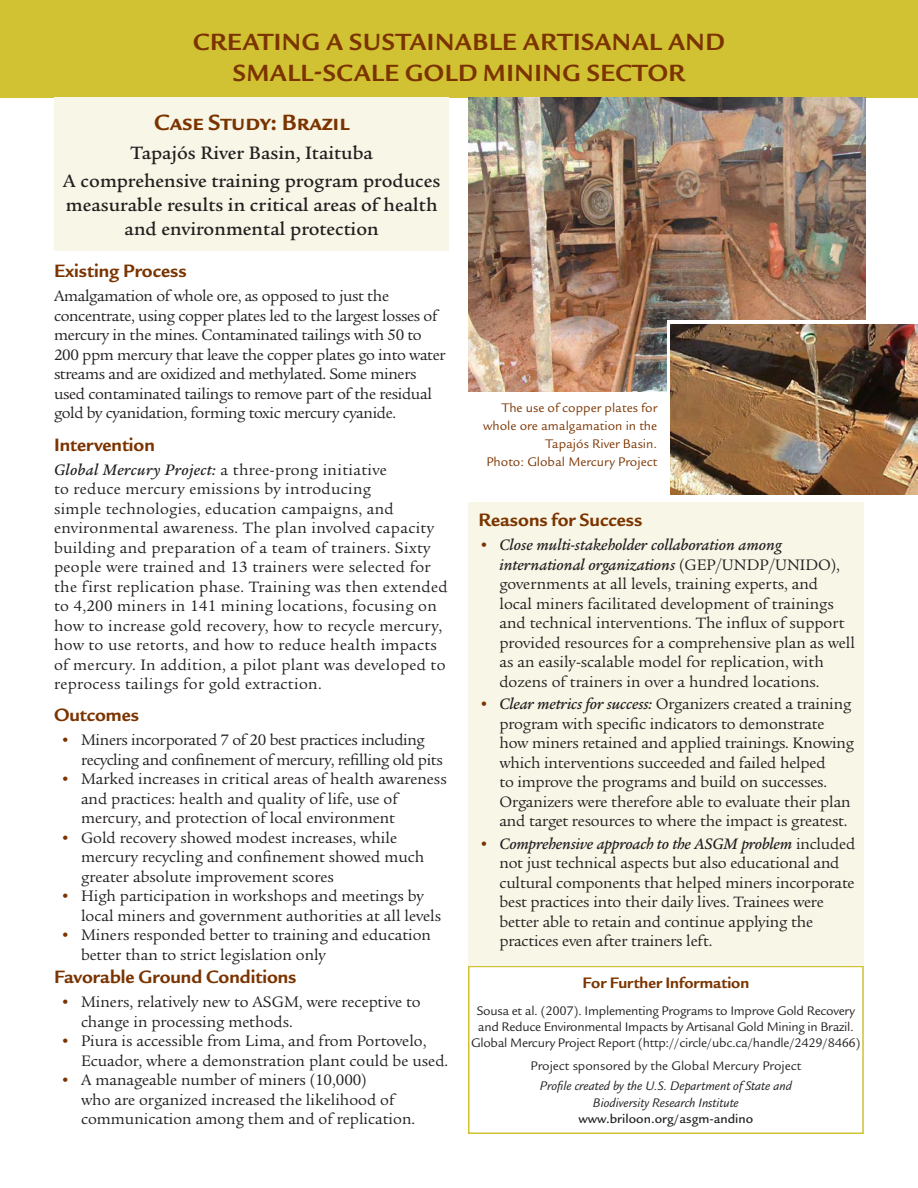
<style>
.page{position:relative;width:918px;height:1188px;background:#fff}
.page>*{position:absolute;margin:0;border:0;box-sizing:border-box;transform-origin:0 0}
.Heading{font:700 25.5px/30.6px "Legacy Sans ITC Std";letter-spacing:.02em;color:#7b3400;text-align:center}
.Subhead_B{font:700 24px "Legacy Sans ITC Std";color:#7b3400}
.Subhead_B-2{font:500 19.5px/24px "Legacy Serif ITC Std";color:#231f20;text-align:center}
.Subhead_C{font:700 19.5px "Legacy Sans ITC Std";color:#7b3400}
.Text{font:16.5px/19.5px "Legacy Serif ITC Std";color:#231f20}
.Text-2{font:16.5px/19.5px "Legacy Serif ITC Std";letter-spacing:.02em;color:#231f20}
.Text-3{font:16.5px/19.5px "Legacy Serif ITC Std";letter-spacing:-.02em;color:#231f20}
.Subhead_C-2{font:700 16.5px "Legacy Sans ITC Std";color:#7b3400}
.t1{font:13.5px/16.2px "Legacy Sans ITC Std";letter-spacing:-.02em;color:#231f20;text-align:center}
.t2{font:13.5px/18px "Legacy Sans ITC Std";color:#7b3400;text-align:right}
.t3{font:italic 13.5px/16.2px "Legacy Sans ITC Std";color:#231f20;text-align:center}
.t4{font:13.5px "Legacy Sans ITC Std";color:#231f20}
.t5{font:500 13.5px "Legacy Sans ITC Std";color:#231f20}
.s1{font-weight:500;font-style:italic}
.s2{color:#7b3400}
.s3{font-weight:500;font-style:italic;color:#7b3400}
</style>
<div class="page">
<div style="left:468px;top:966px;width:396px;height:168px;border:2px solid #d0c233"></div>
<div style="left:0;top:0;width:918px;height:98px;background:#d0c233"></div>
<div style="left:55px;top:98px;width:394px;height:153px;background:#f7f6e7"></div>
<div style="left:468px;top:502px;width:396px;height:464px;background:#f7f6e7"></div>
<img style="left:468px;top:98px;width:397px;height:294px">
<div style="left:667px;top:321px;width:213px;height:96px;background:#fff"></div>
<img style="left:670px;top:324px;width:248px;height:170px">
<p class="Heading" style="left:193px;top:27px;width:533px">CREATING A SUSTAINABLE ARTISANAL AND<br>SMALL-SCALE GOLD MINING SECTOR</p>
<p class="Subhead_B" style="left:154px;top:109px;width:196px">Case Study: Brazil</p>
<p class="Subhead_B-2" style="left:131px;top:141px;width:244px">Tapajós River Basin, Itaituba</p>
<p class="Subhead_B-2" style="left:63px;top:169px;width:379px">A comprehensive training program produces measurable results in critical areas of health and environmental protection</p>
<p class="Subhead_C" style="left:54px;top:260px;width:134px">Existing Process</p>
<p class="Text-3" style="left:54px;top:286px;width:393px">Amalgamation of whole ore, as opposed to just the concentrate, using copper plates led to the largest losses of mercury in the mines. Contaminated tailings with 50 to 200 ppm mercury that leave the copper plates go into water streams and are oxidized and methylated. Some miners used contaminated tailings to remove part of the residual gold by cyanidation, forming toxic mercury cyanide.</p>
<p class="Subhead_C" style="left:54px;top:433px;width:102px">Intervention</p>
<p class="Text-2" style="left:54px;top:460px;width:395px"><span class="s1">Global Mercury Project:</span> a three-prong initiative<br>to reduce mercury emissions by introducing<br>simple technologies, education campaigns, and environmental awareness. The plan involved capacity building and preparation of a team of trainers. Sixty people were trained and 13 trainers were selected for the first replication phase. Training was then extended to 4,200 miners in 141 mining locations, focusing on how to increase gold recovery, how to recycle mercury, how to use retorts, and how to reduce health impacts of mercury. In addition, a pilot plant was developed to reprocess tailings for gold extraction.</p>
<p class="Subhead_C" style="left:54px;top:704px;width:87px">Outcomes</p>
<p class="Text-3" style="left:81px;top:731px;width:363px;text-indent:-21px"><span class="s2">•</span> Miners incorporated 7 of 20 best practices including recycling and confinement of mercury, refilling old pits</p>
<p class="Text" style="left:81px;top:770px;width:367px;text-indent:-21px"><span class="s2">•</span> Marked increases in critical areas of health awareness and practices: health and quality of life, use of mercury, and protection of local environment</p>
<p class="Text" style="left:81px;top:828px;width:345px;text-indent:-21px"><span class="s2">•</span> Gold recovery showed modest increases, while mercury recycling and confinement showed much greater absolute improvement scores</p>
<p class="Text" style="left:81px;top:887px;width:362px;text-indent:-21px"><span class="s2">•</span> High participation in workshops and meetings by local miners and government authorities at all levels</p>
<p class="Text" style="left:81px;top:926px;width:352px;text-indent:-21px"><span class="s2">•</span> Miners responded better to training and education better than to strict legislation only</p>
<p class="Subhead_C" style="left:54px;top:966px;width:244px">Favorable Ground Conditions</p>
<p class="Text" style="left:81px;top:993px;width:341px;text-indent:-21px"><span class="s2">•</span> Miners, relatively new to ASGM, were receptive to change in processing methods.</p>
<p class="Text" style="left:81px;top:1032px;width:369px;text-indent:-21px"><span class="s2">•</span> Piura is accessible from Lima, and from Portovelo,<br>Ecuador, where a demonstration plant could be used.</p>
<p class="Text" style="left:81px;top:1071px;width:336px;text-indent:-21px"><span class="s2">•</span> A manageable number of miners (10,000)<br>who are organized increased the likelihood of communication among them and of replication.</p>
<p class="t2" style="left:483px;top:399px;width:176px">The use of copper plates for whole ore amalgamation in the<br>Tapajós River Basin.</p>
<p class="t2" style="left:486px;top:453px;width:172px">Photo: Global Mercury Project</p>
<p class="Subhead_C" style="left:478px;top:509px;width:165px">Reasons for Success</p>
<p class="Text" style="left:500px;top:535px;width:357px;text-indent:-21px"><span class="s3">•</span> <span class="s1">Close multi-stakeholder collaboration among international organizations</span> (GEP/UNDP/UNIDO), governments at all levels, training experts, and<br>local miners facilitated development of trainings and technical interventions. The influx of support provided resources for a comprehensive plan as well as an easily-scalable model for replication, with dozens of trainers in over a hundred locations.</p>
<p class="Text" style="left:500px;top:694px;width:356px;text-indent:-21px"><span class="s3">•</span> <span class="s1">Clear metrics for success:</span> Organizers created a training program with specific indicators to demonstrate how miners retained and applied trainings. Knowing which interventions succeeded and failed helped<br>to improve the programs and build on successes.<br>Organizers were therefore able to evaluate their plan and target resources to where the impact is greatest.</p>
<p class="Text" style="left:500px;top:834px;width:357px;text-indent:-21px"><span class="s3">•</span> <span class="s1">Comprehensive approach to the ASGM problem</span> included not just technical aspects but also educational and cultural components that helped miners incorporate best practices into their daily lives. Trainees were better able to retain and continue applying the practices even after trainers left.</p>
<p class="Subhead_C-2" style="left:582px;top:974px;width:168px">For Further Information</p>
<p class="t1" style="left:471px;top:1003px;width:391px">Sousa et al. (2007). Implementing Programs to Improve Gold Recovery and Reduce Environmental Impacts by Artisanal Gold Mining in Brazil.<br>Global Mercury Project Report (http://circle/ubc.ca/handle/2429/8466)</p>
<p class="t4" style="left:530px;top:1058px;width:272px">Project sponsored by the Global Mercury Project</p>
<p class="t3" style="left:540px;top:1078px;width:254px">Profile created by the U.S. Department of State and<br>Biodiversity Research Institute</p>
<p class="t5" style="left:579px;top:1111px;width:176px">www.briloon.org/asgm-andino</p>
</div>
